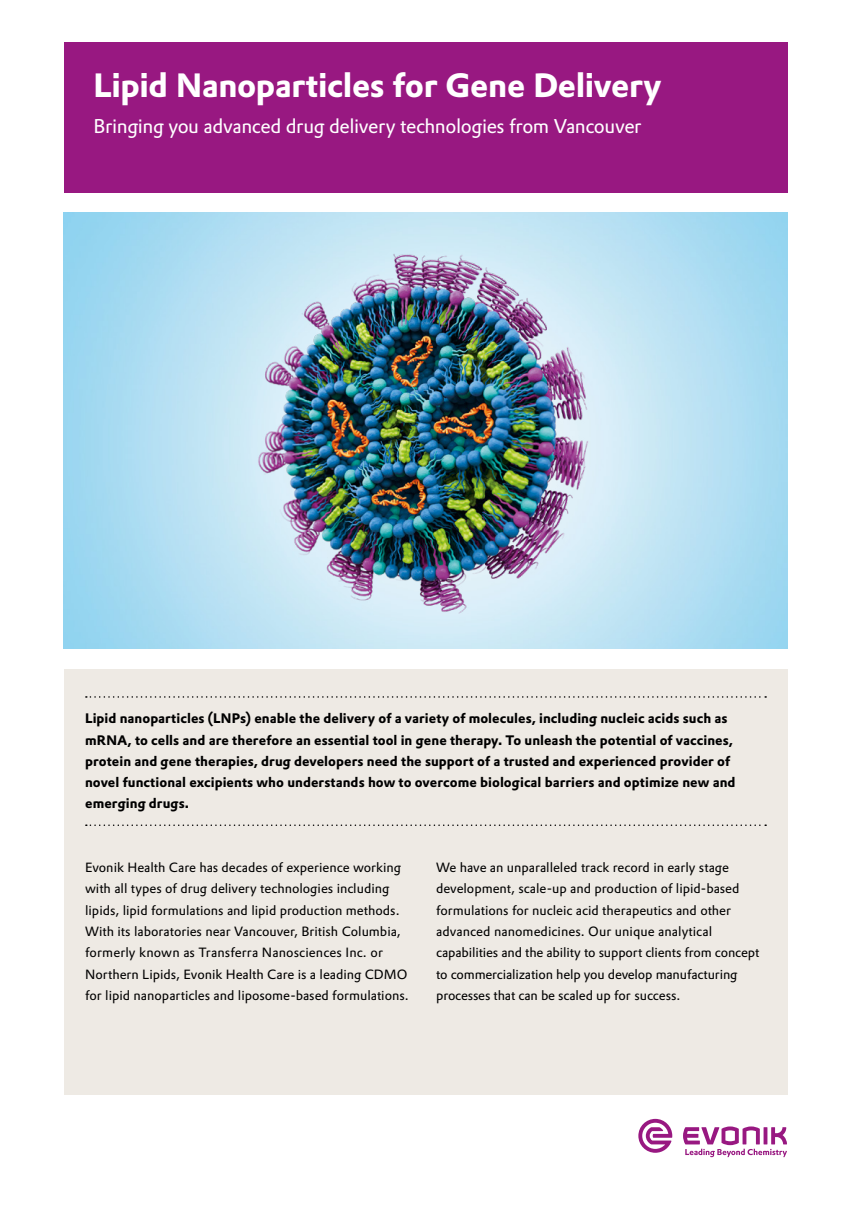
<style>
.page{position:relative;width:851px;height:1221px;background:#fff}
.page>*{position:absolute;margin:0;border:0;box-sizing:border-box;transform-origin:0 0}
.t1{font:700 33px "Evonik Prokyon";letter-spacing:-.015em;color:#fff}
.t2{font:19.5px "Evonik Prokyon";letter-spacing:-.02em;color:#fff}
.t3{font:700 13.5px/21.3px "Evonik Prokyon";letter-spacing:.005em;color:#000}
.t4{font:13.2px/21.3px "Evonik Prokyon";color:#000}
</style>
<div class="page">
<svg style="left:683px;top:1126px;width:103px;height:31px"></svg>
<svg style="left:638px;top:1118px;width:34px;height:34px"></svg>
<div style="left:64px;top:43px;width:723px;height:150px;background:#981881"></div>
<div style="left:64px;top:669px;width:723px;height:426px;background:#eeeae4"></div>
<svg style="left:86px;top:696px;width:680px;height:1px"></svg>
<svg style="left:86px;top:824px;width:680px;height:2px"></svg>
<img style="left:170px;top:239px;width:510px;height:383px">
<h1 class="t1" style="left:94px;top:59px;width:569px">Lipid Nanoparticles for Gene Delivery</h1>
<h2 class="t2" style="left:94px;top:111px;width:549px">Bringing you advanced drug delivery technologies from Vancouver</h2>
<p class="t3" style="left:85px;top:706px;width:652px">Lipid nanoparticles (LNPs) enable the delivery of a variety of molecules, including nucleic acids such as mRNA, to cells and are therefore an essential tool in gene therapy. To unleash the potential of vaccines, protein and gene therapies, drug developers need the support of a trusted and experienced provider of novel functional excipients who understands how to overcome biological barriers and optimize new and emerging drugs.</p>
<p class="t4" style="left:85px;top:856px;width:325px">Evonik Health Care has decades of experience working with all types of drug delivery technologies including lipids, lipid formulations and lipid production methods.<br>With its laboratories near Vancouver, British Columbia, formerly known as Transferra Nanosciences Inc. or Northern Lipids, Evonik Health Care is a leading CDMO for lipid nanoparticles and liposome-based formulations.</p>
<p class="t4" style="left:436px;top:856px;width:325px">We have an unparalleled track record in early stage development, scale-up and production of lipid-based formulations for nucleic acid therapeutics and other advanced nanomedicines. Our unique analytical capabilities and the ability to support clients from concept to commercialization help you develop manufacturing processes that can be scaled up for success.</p>
</div>
